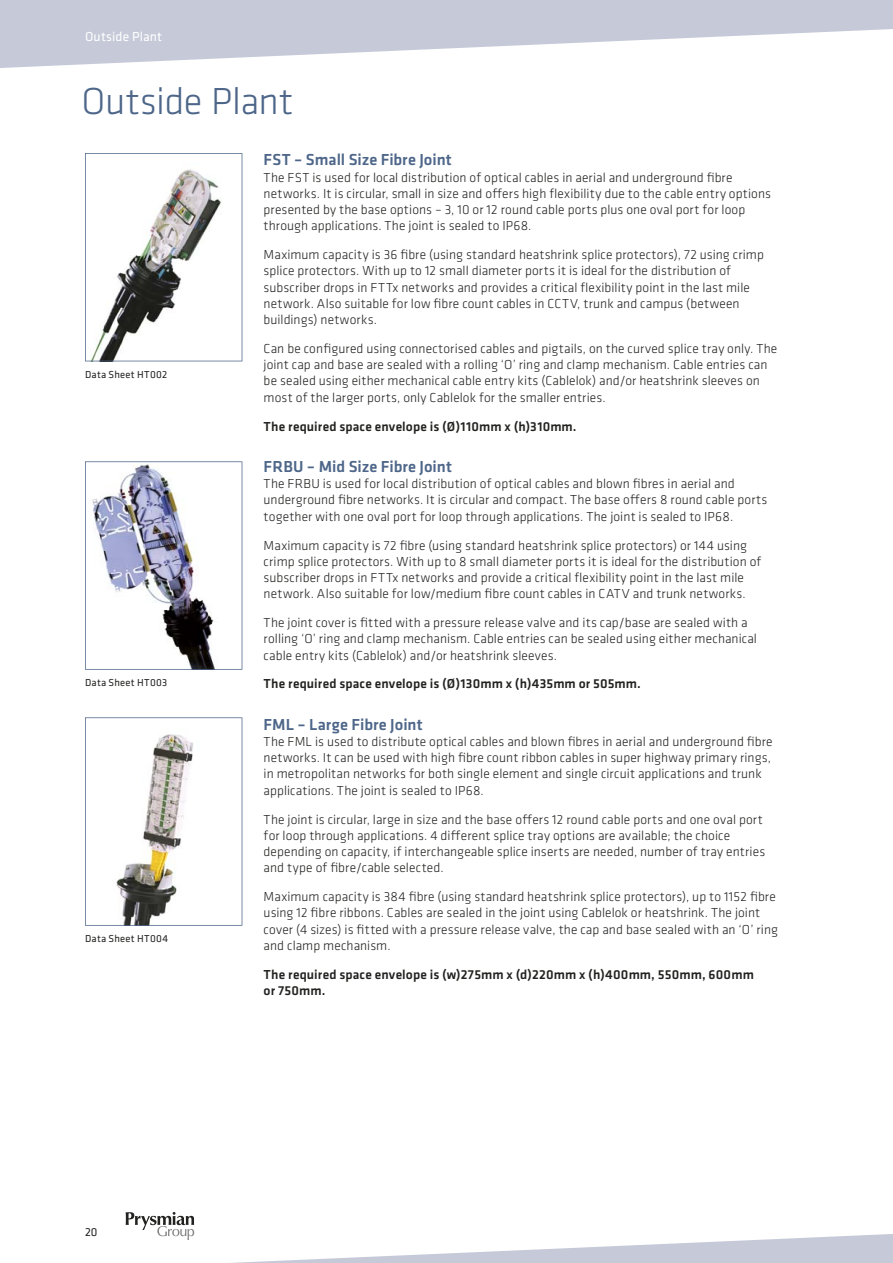
<style>
.page{position:relative;width:893px;height:1263px;background:#fff}
.page>*{position:absolute;margin:0;border:0;box-sizing:border-box;transform-origin:0 0}
.t1{font:300 39px "Klavika";letter-spacing:-.01em;color:#4d6689}
.t2{font:500 16.5px "Klavika";color:#4d6689}
.t3{font:300 13.5px/16.2px "Klavika";letter-spacing:.005em;color:#222221}
.t4{font:500 13.5px/16.2px "Klavika";letter-spacing:.01em;color:#222221}
.t5{font:13.5px "Klavika";letter-spacing:.01em;color:#fff}
.t6{font:12px "Klavika";color:#222221}
.t7{font:10.5px "Klavika";letter-spacing:.03em;color:#222221}
</style>
<div class="page">
<svg style="left:0;top:0;width:893px;height:68px;fill:#c6cad8"></svg>
<svg style="left:125px;top:1212px;width:768px;height:51px"></svg>
<svg style="left:126px;top:1212px;width:68px;height:28px"></svg>
<svg style="left:85px;top:153px;width:157px;height:208px"></svg>
<svg style="left:85px;top:717px;width:157px;height:209px"></svg>
<svg style="left:85px;top:461px;width:157px;height:209px"></svg>
<p class="t5" style="left:85px;top:32px;width:79px">Outside Plant</p>
<h1 class="t1" style="left:82px;top:87px;width:213px">Outside Plant</h1>
<p class="t7" style="left:85px;top:370px;width:84px">Data Sheet HT002</p>
<p class="t7" style="left:85px;top:679px;width:84px">Data Sheet HT003</p>
<p class="t7" style="left:85px;top:935px;width:85px">Data Sheet HT004</p>
<p class="t6" style="left:85px;top:1228px;width:14px">20</p>
<p class="t2" style="left:264px;top:154px;width:190px">FST – Small Size Fibre Joint</p>
<p class="t3" style="left:264px;top:170px;width:509px">The FST is used for local distribution of optical cables in aerial and underground fibre networks. It is circular, small in size and offers high flexibility due to the cable entry options presented by the base options – 3, 10 or 12 round cable ports plus one oval port for loop through applications. The joint is sealed to IP68.</p>
<p class="t3" style="left:264px;top:248px;width:502px">Maximum capacity is 36 fibre (using standard heatshrink splice protectors), 72 using crimp splice protectors. With up to 12 small diameter ports it is ideal for the distribution of subscriber drops in FTTx networks and provides a critical flexibility point in the last mile network. Also suitable for low fibre count cables in CCTV, trunk and campus (between buildings) networks.</p>
<p class="t3" style="left:264px;top:342px;width:515px">Can be configured using connectorised cables and pigtails, on the curved splice tray only. The joint cap and base are sealed with a rolling ‘O’ ring and clamp mechanism. Cable entries can be sealed using either mechanical cable entry kits (Cablelok) and/or heatshrink sleeves on most of the larger ports, only Cablelok for the smaller entries.</p>
<p class="t4" style="left:264px;top:419px;width:315px">The required space envelope is (Ø)110mm x (h)310mm.</p>
<p class="t2" style="left:264px;top:460px;width:190px">FRBU – Mid Size Fibre Joint</p>
<p class="t3" style="left:264px;top:477px;width:505px">The FRBU is used for local distribution of optical cables and blown fibres in aerial and underground fibre networks. It is circular and compact. The base offers 8 round cable ports together with one oval port for loop through applications. The joint is sealed to IP68.</p>
<p class="t3" style="left:264px;top:538px;width:499px">Maximum capacity is 72 fibre (using standard heatshrink splice protectors) or 144 using crimp splice protectors. With up to 8 small diameter ports it is ideal for the distribution of subscriber drops in FTTx networks and provide a critical flexibility point in the last mile network. Also suitable for low/medium fibre count cables in CATV and trunk networks.</p>
<p class="t3" style="left:264px;top:616px;width:495px">The joint cover is fitted with a pressure release valve and its cap/base are sealed with a rolling ‘O’ ring and clamp mechanism. Cable entries can be sealed using either mechanical cable entry kits (Cablelok) and/or heatshrink sleeves.</p>
<p class="t4" style="left:264px;top:677px;width:379px">The required space envelope is (Ø)130mm x (h)435mm or 505mm.</p>
<p class="t2" style="left:264px;top:718px;width:160px">FML – Large Fibre Joint</p>
<p class="t3" style="left:264px;top:735px;width:511px">The FML is used to distribute optical cables and blown fibres in aerial and underground fibre networks. It can be used with high fibre count ribbon cables in super highway primary rings, in metropolitan networks for both single element and single circuit applications and trunk applications. The joint is sealed to IP68.</p>
<p class="t3" style="left:264px;top:812px;width:503px">The joint is circular, large in size and the base offers 12 round cable ports and one oval port for loop through applications. 4 different splice tray options are available; the choice depending on capacity, if interchangeable splice inserts are needed, number of tray entries and type of fibre/cable selected.</p>
<p class="t3" style="left:264px;top:890px;width:516px">Maximum capacity is 384 fibre (using standard heatshrink splice protectors), up to 1152 fibre using 12 fibre ribbons. Cables are sealed in the joint using Cablelok or heatshrink. The joint cover (4 sizes) is fitted with a pressure release valve, the cap and base sealed with an ‘O’ ring and clamp mechanism.</p>
<p class="t4" style="left:264px;top:967px;width:492px">The required space envelope is (w)275mm x (d)220mm x (h)400mm, 550mm, 600mm or 750mm.</p>
</div>
